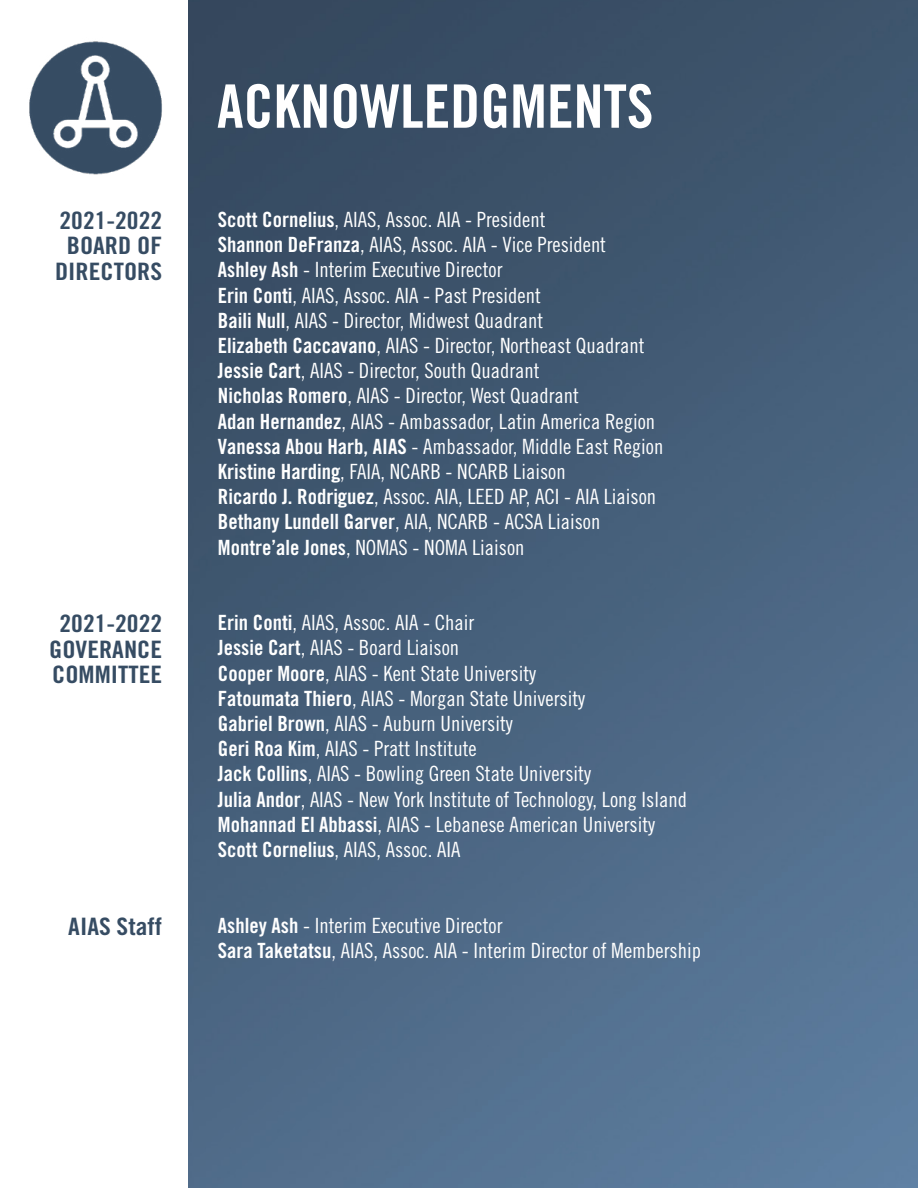
<style>
.page{position:relative;width:918px;height:1188px;background:#fff}
.page>*{position:absolute;margin:0;border:0;box-sizing:border-box;transform-origin:0 0}
.t1{font:60px "Trade Gothic LT Std Bd Cn 20";color:#fff}
.t2{font:24px/25.2px "Trade Gothic LT Std Bd Cn 20";color:#364c63;text-align:center;scale:1.1 1}
.t3{font:21px/25.2px "Trade Gothic LT Std Cn 18";color:#fff}
.s1{font-family:"Trade Gothic LT Std Bd Cn 20"}
</style>
<div class="page">
<img style="left:189px;top:0;width:729px;height:1188px">
<img style="left:29px;top:41px;width:133px;height:134px">
<h1 class="t1" style="left:217px;top:70px;width:438px">ACKNOWLEDGMENTS</h1>
<p class="t2" style="left:55px;top:208px;width:99px">2021-2022<br>BOARD OF<br>DIRECTORS</p>
<p class="t3" style="left:218px;top:207px;width:447px"><span class="s1">Scott Cornelius</span>, AIAS, Assoc. AIA - President<br><span class="s1">Shannon DeFranza</span>, AIAS, Assoc. AIA - Vice President<br><span class="s1">Ashley Ash</span> - Interim Executive Director<br><span class="s1">Erin Conti</span>, AIAS, Assoc. AIA - Past President<br><span class="s1">Baili Null</span>, AIAS - Director, Midwest Quadrant<br><span class="s1">Elizabeth Caccavano</span>, AIAS - Director, Northeast Quadrant <span class="s1">Jessie Cart</span>, AIAS - Director, South Quadrant<br><span class="s1">Nicholas Romero</span>, AIAS - Director, West Quadrant<br><span class="s1">Adan Hernandez</span>, AIAS - Ambassador, Latin America Region <span class="s1">Vanessa Abou Harb, AIAS</span> - Ambassador, Middle East Region <span class="s1">Kristine Harding</span>, FAIA, NCARB - NCARB Liaison<br><span class="s1">Ricardo J. Rodriguez</span>, Assoc. AIA, LEED AP, ACI - AIA Liaison <span class="s1">Bethany Lundell Garver</span>, AIA, NCARB - ACSA Liaison <span class="s1">Montre’ale Jones</span>, NOMAS - NOMA Liaison</p>
<p class="t2" style="left:49px;top:611px;width:104px">2021-2022<br>GOVERANCE<br>COMMITTEE</p>
<p class="t3" style="left:218px;top:610px;width:471px"><span class="s1">Erin Conti</span>, AIAS, Assoc. AIA - Chair<br><span class="s1">Jessie Cart</span>, AIAS - Board Liaison<br><span class="s1">Cooper Moore</span>, AIAS - Kent State University<br><span class="s1">Fatoumata Thiero</span>, AIAS - Morgan State University<br><span class="s1">Gabriel Brown</span>, AIAS - Auburn University<br><span class="s1">Geri Roa Kim</span>, AIAS - Pratt Institute<br><span class="s1">Jack Collins</span>, AIAS - Bowling Green State University<br><span class="s1">Julia Andor</span>, AIAS - New York Institute of Technology, Long Island <span class="s1">Mohannad El Abbassi</span>, AIAS - Lebanese American University <span class="s1">Scott Cornelius</span>, AIAS, Assoc. AIA</p>
<p class="t2" style="left:68px;top:913px;width:87px">AIAS Staff</p>
<p class="t3" style="left:218px;top:912px;width:485px"><span class="s1">Ashley Ash</span> - Interim Executive Director<br><span class="s1">Sara Taketatsu</span>, AIAS, Assoc. AIA - Interim Director of Membership</p>
</div>
